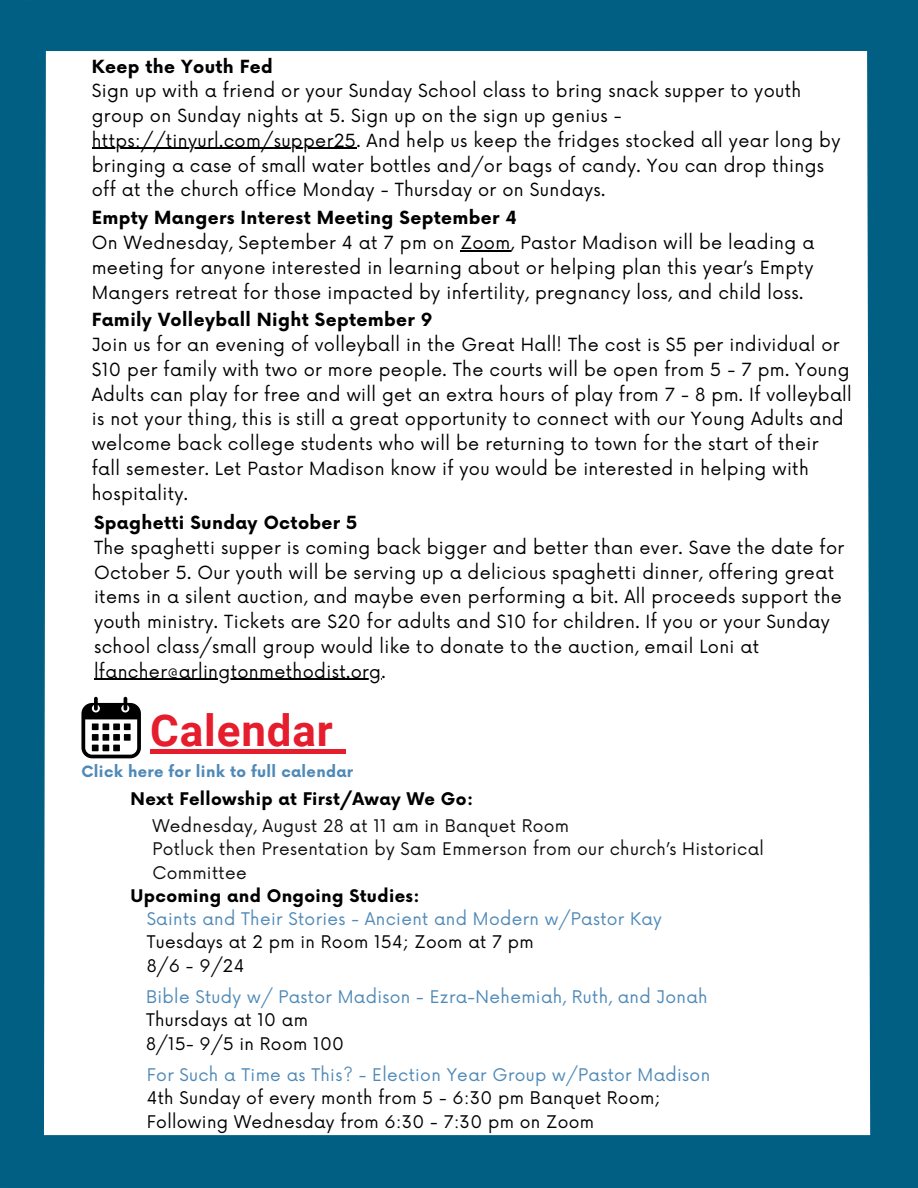
<style>
.page{position:relative;width:918px;height:1188px;background:#fff}
.page>*{position:absolute;margin:0;border:0;box-sizing:border-box;transform-origin:0 0}
.t1{font:700 43.95px "Roboto";letter-spacing:.02em;color:#e51d2d}
.t2{font:17.7px/24.8px "Now";letter-spacing:.02em;color:#000}
.t3{font:700 17.7px "Now";letter-spacing:.02em;color:#000}
.t4{font:16.95px "Now";letter-spacing:.02em;color:#000}
.t5{font:16.95px "Now";letter-spacing:.02em;color:#4f89b7}
.t6{font:16.95px/23.7px "Now";letter-spacing:.02em;color:#0c0e0c}
.t7{font:700 16.95px "Now";letter-spacing:.02em;color:#000}
.t8{font:700 15.15px "Now";letter-spacing:.02em;color:#4f89b7}
</style>
<div class="page">
<svg style="left:0;top:0;width:84px;height:1188px"></svg>
<div style="left:31px;top:0;width:887px;height:51px;background:#005f83"></div>
<div style="left:867px;top:51px;width:51px;height:1137px;background:#005f83"></div>
<svg style="left:81px;top:697px;width:60px;height:61px"></svg>
<div style="left:113px;top:723px;width:7px;height:7px;background:#000"></div>
<div style="left:113px;top:734px;width:7px;height:7px;background:#000"></div>
<div style="left:113px;top:745px;width:7px;height:6px;background:#000"></div>
<div style="left:124px;top:723px;width:7px;height:7px;background:#000"></div>
<div style="left:124px;top:734px;width:7px;height:7px;background:#000"></div>
<hr style="left:150px;top:749px;width:184px;height:4px;background:#e51d2d">
<hr style="left:334px;top:749px;width:12px;height:4px;background:#e51d2d">
<div style="left:28px;top:1135px;width:855px;height:53px;background:#005f83"></div>
<hr style="left:94px;top:679px;width:287px;height:1px;background:#000">
<hr style="left:92px;top:148px;width:264px;height:1px;background:#000">
<hr style="left:460px;top:250px;width:51px;height:1px;background:#000">
<p class="t3" style="left:92px;top:57px;width:183px">Keep the Youth Fed</p>
<p class="t2" style="left:92px;top:79px;width:711px">Sign up with a friend or your Sunday School class to bring snack supper to youth group on Sunday nights at 5. Sign up on the sign up genius -</p>
<p class="t2" style="left:92px;top:129px;width:750px">https://tinyurl.com/supper25. And help us keep the fridges stocked all year long by bringing a case of small water bottles and/or bags of candy. You can drop things off at the church office Monday - Thursday or on Sundays.</p>
<p class="t3" style="left:92px;top:208px;width:426px">Empty Mangers Interest Meeting September 4</p>
<p class="t2" style="left:92px;top:231px;width:724px;text-align:justify">On Wednesday, September 4 at 7 pm on Zoom, Pastor Madison will be leading a meeting for anyone interested in learning about or helping plan this year’s Empty Mangers retreat for those impacted by infertility, pregnancy loss, and child loss.</p>
<p class="t3" style="left:92px;top:311px;width:342px">Family Volleyball Night September 9</p>
<p class="t2" style="left:92px;top:333px;width:762px">Join us for an evening of volleyball in the Great Hall! The cost is $5 per individual or $10 per family with two or more people. The courts will be open from 5 - 7 pm. Young Adults can play for free and will get an extra hours of play from 7 - 8 pm. If volleyball is not your thing, this is still a great opportunity to connect with our Young Adults and welcome back college students who will be returning to town for the start of their<br>fall semester. Let Pastor Madison know if you would be interested in helping with hospitality.</p>
<p class="t3" style="left:94px;top:513px;width:265px">Spaghetti Sunday October 5</p>
<p class="t2" style="left:94px;top:536px;width:752px">The spaghetti supper is coming back bigger and better than ever. Save the date for</p>
<p class="t2" style="left:94px;top:561px;width:750px">October 5. Our youth will be serving up a delicious spaghetti dinner, offering great items in a silent auction, and maybe even performing a bit. All proceeds support the youth ministry. Tickets are $20 for adults and $10 for children. If you or your Sunday school class/small group would like to donate to the auction, email Loni at</p>
<p class="t2" style="left:94px;top:660px;width:293px">lfancher@arlingtonmethodist.org.</p>
<p class="t1" style="left:150px;top:705px;width:184px">Calendar</p>
<p class="t8" style="left:81px;top:764px;width:273px">Click here for link to full calendar</p>
<p class="t7" style="left:131px;top:790px;width:344px">Next Fellowship at First/Away We Go:</p>
<p class="t6" style="left:152px;top:815px;width:418px">Wednesday, August 28 at 11 am in Banquet Room</p>
<h2 class="t6" style="left:152px;top:838px;width:613px">Potluck then Presentation by Sam Emmerson from our church’s Historical<br>Committee</h2>
<p class="t7" style="left:131px;top:886px;width:290px">Upcoming and Ongoing Studies:</p>
<p class="t5" style="left:147px;top:909px;width:517px">Saints and Their Stories - Ancient and Modern w/Pastor Kay</p>
<p class="t4" style="left:147px;top:933px;width:389px">Tuesdays at 2 pm in Room 154; Zoom at 7 pm</p>
<h1 class="t4" style="left:147px;top:956px;width:99px">8/6 - 9/24</h1>
<h2 class="t5" style="left:146px;top:987px;width:563px">Bible Study w/ Pastor Madison - Ezra-Nehemiah, Ruth, and Jonah</h2>
<h2 class="t4" style="left:146px;top:1011px;width:163px">Thursdays at 10 am</h2>
<p class="t4" style="left:146px;top:1034px;width:200px">8/15- 9/5 in Room 100</p>
<p class="t5" style="left:147px;top:1065px;width:565px">For Such a Time as This? - Election Year Group w/Pastor Madison</p>
<p class="t4" style="left:147px;top:1089px;width:515px">4th Sunday of every month from 5 - 6:30 pm Banquet Room;</p>
<p class="t4" style="left:147px;top:1112px;width:449px">Following Wednesday from 6:30 - 7:30 pm on Zoom</p>
</div>
